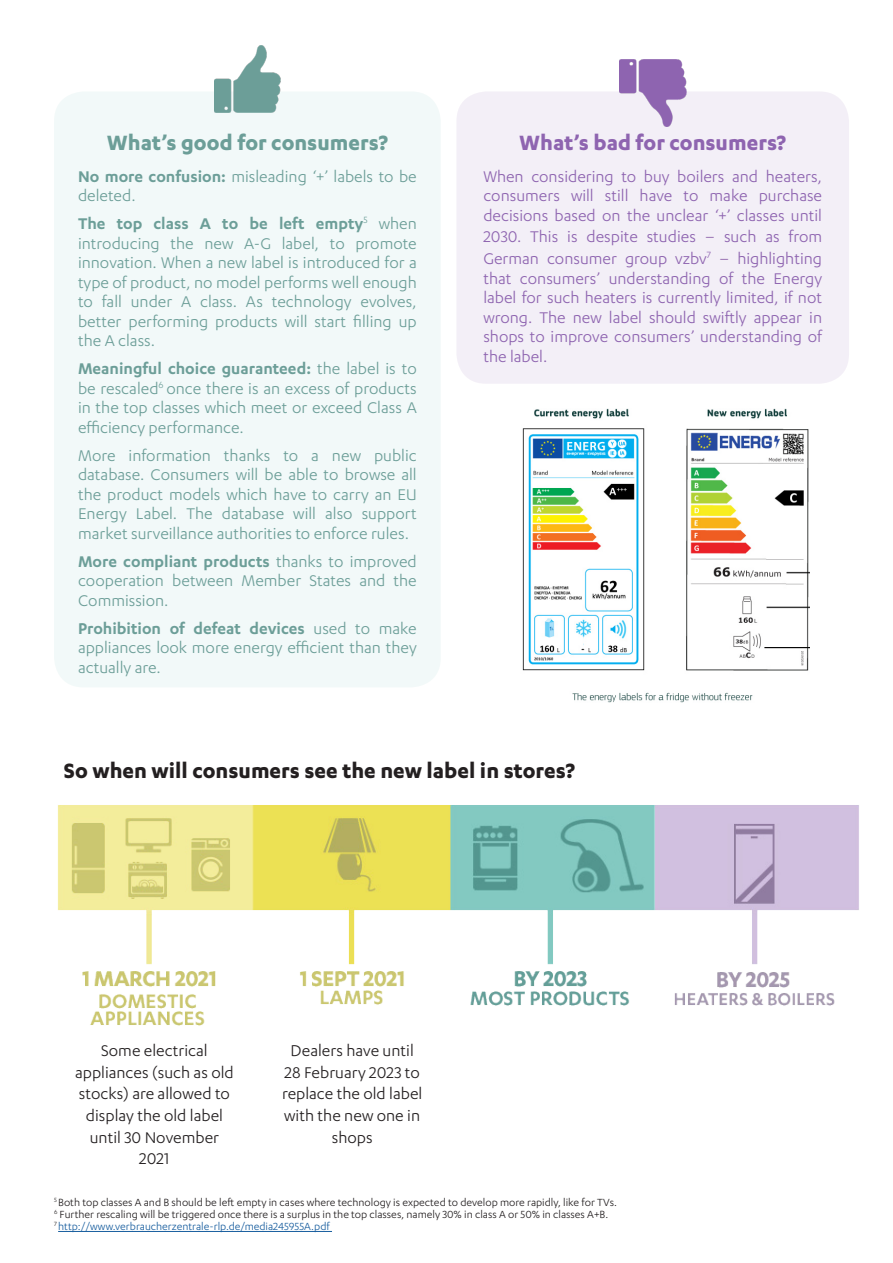
<style>
.page{position:relative;width:893px;height:1263px;background:#fff}
.page>*{position:absolute;margin:0;border:0;box-sizing:border-box;transform-origin:0 0}
.t1{font:700 24px "Karbon";color:#231f20}
.t2{font:700 24px "Karbon";color:#6c9e98}
.t3{font:700 24px "Karbon";color:#8e64b0}
.t4{font:18px/19.5px "Karbon";color:#6c9e98;text-align:justify}
.t5{font:18px/19.5px "Karbon";color:#8e64b0;text-align:justify}
.t6{font:18px/21.6px "Karbon";color:#231f20;text-align:center}
.t7{font:12px "Karbon";color:#231f20}
.t8{font:12px "Karbon";color:#175d9e}
.s1{font-weight:600}
.s2{color:#8e63aa}
</style>
<div class="page">
<hr style="left:58px;top:1231px;width:274px;height:1px;background:#175d9e">
<div style="left:54px;top:91px;width:387px;height:596px;background:#f2f9f9;border-radius:30px"></div>
<div style="left:456px;top:91px;width:393px;height:293px;background:#f3eff7;border-radius:30px"></div>
<img style="left:214px;top:45px;width:67px;height:67px">
<img style="left:619px;top:59px;width:67px;height:67px">
<img style="left:57px;top:805px;width:802px;height:221px">
<img style="left:522px;top:408px;width:287px;height:295px">
<p class="t2" style="left:107px;top:129px;width:282px">What’s good for consumers?</p>
<p class="t4" style="left:78px;top:166px;width:340px"><span class="s1">No more confusion:</span> misleading ‘+’ labels to be deleted.</p>
<p class="t4" style="left:78px;top:214px;width:340px"><span class="s1">The top class A to be left empty</span><sup>5</sup> when introducing the new A-G label, to promote innovation. When a new label is introduced for a type of product, no model performs well enough to fall under A class. As technology evolves, better performing products will start filling up the A class.</p>
<p class="t4" style="left:78px;top:359px;width:340px"><span class="s1">Meaningful choice guaranteed:</span> the label is to be rescaled<sup>6</sup> once there is an excess of products in the top classes which meet or exceed Class A efficiency performance.</p>
<p class="t4" style="left:78px;top:445px;width:340px">More information thanks to a new public database. Consumers will be able to browse all the product models which have to carry an EU Energy Label. The database will also support market surveillance authorities to enforce rules.</p>
<p class="t4" style="left:78px;top:551px;width:340px"><span class="s1">More compliant products</span> thanks to improved cooperation between Member States and the Commission.</p>
<p class="t4" style="left:78px;top:618px;width:340px"><span class="s1">Prohibition of defeat devices</span> used to make appliances look more energy efficient than they actually are.</p>
<p class="t3" style="left:519px;top:129px;width:268px">What’s bad for consumers?</p>
<p class="t5" style="left:483px;top:166px;width:340px">When considering to buy boilers and heaters, consumers will still have to make purchase decisions based on the unclear ‘+’ classes until</p>
<p class="t5" style="left:483px;top:226px;width:340px;line-height:21.6px">2030. This is despite studies <span class="s2">–</span> such as from<br>German consumer group vzbv<sup>7</sup> <span class="s2">–</span> highlighting</p>
<p class="t5" style="left:483px;top:268px;width:340px">that consumers’ understanding of the Energy label for such heaters is currently limited, if not wrong. The new label should swiftly appear in shops to improve consumers’ understanding of the label.</p>
<p class="t1" style="left:64px;top:756px;width:512px">So when will consumers see the new label in stores?</p>
<p class="t6" style="left:101px;top:1039px;width:108px">Some electrical</p>
<p class="t6" style="left:75px;top:1061px;width:160px">appliances (such as old stocks) are allowed to display the old label until 30 November<br>2021</p>
<p class="t6" style="left:291px;top:1039px;width:125px">Dealers have until</p>
<p class="t6" style="left:285px;top:1061px;width:137px">28 February 2023 to</p>
<p class="t6" style="left:282px;top:1083px;width:142px">replace the old label with the new one in shops</p>
<p class="t7" style="left:54px;top:1196px;width:564px"><sup>5</sup> Both top classes A and B should be left empty in cases where technology is expected to develop more rapidly, like for TVs.</p>
<p class="t7" style="left:54px;top:1208px;width:556px"><sup>6</sup> Further rescaling will be triggered once there is a surplus in the top classes, namely 30% in class A or 50% in classes A+B.</p>
<p class="t8" style="left:54px;top:1220px;width:277px"><sup>7</sup> http://www.verbraucherzentrale-rlp.de/media245955A.pdf</p>
</div>
